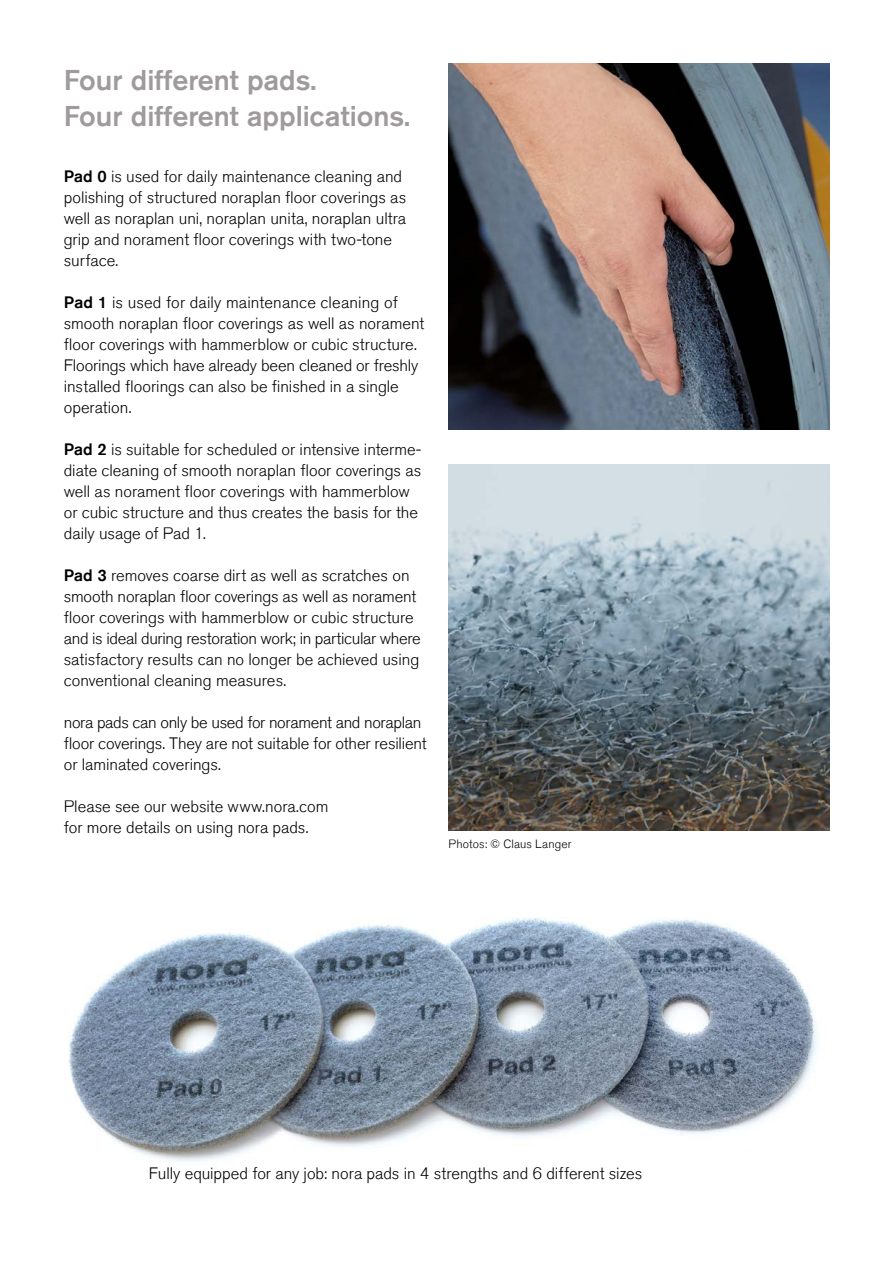
<style>
.page{position:relative;width:893px;height:1263px;background:#fff}
.page>*{position:absolute;margin:0;border:0;box-sizing:border-box;transform-origin:0 0}
.t1{font:500 28.5px/36px "Akzidenz Grotesk Pro";color:#9f9a9c}
.t2{font:300 16.5px/21px "Akzidenz Grotesk Pro";color:#000}
.t3{font:300 12px "Akzidenz Grotesk Pro";letter-spacing:.015em;color:#000}
.s1{font-weight:500}
</style>
<div class="page">
<img style="left:68px;top:917px;width:750px;height:244px">
<img style="left:449px;top:465px;width:380px;height:366px">
<img style="left:449px;top:64px;width:380px;height:365px">
<h1 class="t1" style="left:64px;top:62px;width:348px">Four different pads.<br>Four different applications.</h1>
<p class="t2" style="left:64px;top:165px;width:344px"><span class="s1">Pad 0</span> is used for daily maintenance cleaning and polishing of structured noraplan floor coverings as well as noraplan uni, noraplan unita, noraplan ultra grip and norament floor coverings with two-tone surface.</p>
<p class="t2" style="left:64px;top:291px;width:362px"><span class="s1">Pad 1</span> is used for daily maintenance cleaning of smooth noraplan floor coverings as well as norament floor coverings with hammerblow or cubic structure.<br>Floorings which have already been cleaned or freshly installed floorings can also be finished in a single operation.</p>
<p class="t2" style="left:64px;top:438px;width:359px"><span class="s1">Pad 2</span> is suitable for scheduled or intensive interme&shy;diate cleaning of smooth noraplan floor coverings as well as norament floor coverings with hammerblow or cubic structure and thus creates the basis for the daily usage of Pad 1.</p>
<p class="t2" style="left:64px;top:564px;width:358px"><span class="s1">Pad 3</span> removes coarse dirt as well as scratches on smooth noraplan floor coverings as well as norament floor coverings with hammerblow or cubic structure and is ideal during restoration work; in particular where satisfactory results can no longer be achieved using conventional cleaning measures.</p>
<p class="t2" style="left:64px;top:711px;width:364px">nora pads can only be used for norament and noraplan floor coverings. They are not suitable for other resilient or laminated coverings.</p>
<p class="t2" style="left:64px;top:795px;width:266px">Please see our website www.nora.com for more details on using nora pads.</p>
<p class="t3" style="left:449px;top:836px;width:125px">Photos: © Claus Langer</p>
<p class="t2" style="left:149px;top:1162px;width:495px">Fully equipped for any job: nora pads in 4 strengths and 6 different sizes</p>
</div>
